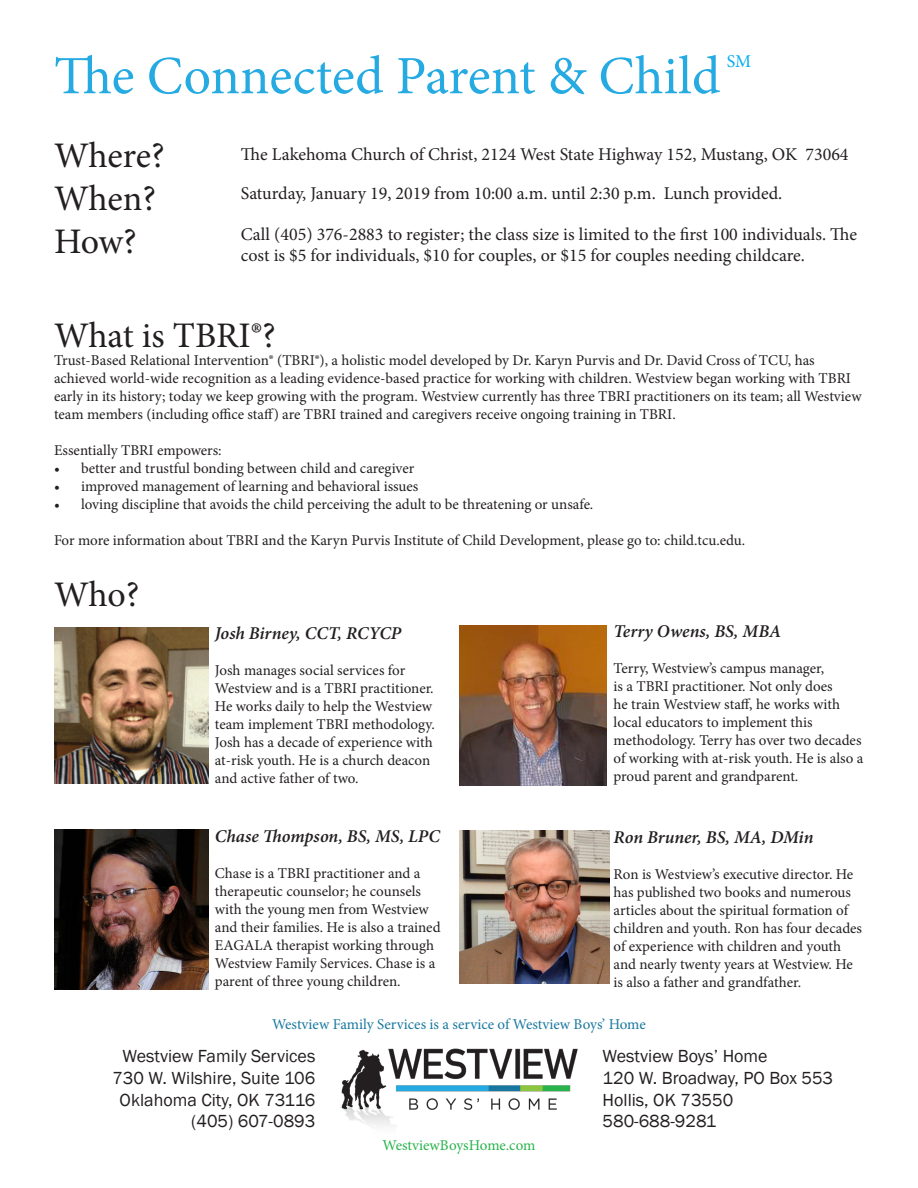
<style>
.page{position:relative;width:918px;height:1188px;background:#fff}
.page>*{position:absolute;margin:0;border:0;box-sizing:border-box;transform-origin:0 0}
.t1{font:54px "Minion Pro";color:#25aae1}
.t2{font:36px "Minion Pro";letter-spacing:-.005em;color:#231f20}
.t3{font:18px/21.6px "Minion Pro";color:#231f20}
.t4{font:18px "Franklin Gothic";color:#231f20}
.t5{font:italic 600 18px "Minion Pro";color:#231f20}
.t6{font:18px "Minion Pro";color:#00aeef}
.t7{font:15px/18px "Minion Pro";color:#231f20}
.t8{font:15px "Minion Pro";color:#19789f}
.t9{font:15px "Minion Pro";color:#28b34b}
</style>
<div class="page">
<img style="left:340px;top:1048px;width:238px;height:78px">
<img style="left:54px;top:627px;width:154px;height:157px">
<img style="left:459px;top:830px;width:151px;height:153px">
<img style="left:54px;top:829px;width:154px;height:161px">
<img style="left:459px;top:626px;width:148px;height:159px">
<p class="t1" style="left:54px;top:40px;width:668px">The Connected Parent &amp; Child</p>
<p class="t6" style="left:727px;top:49px;width:26px">SM</p>
<p class="t2" style="left:54px;top:131px;width:112px">Where?</p>
<p class="t2" style="left:54px;top:174px;width:104px">When?</p>
<p class="t2" style="left:54px;top:218px;width:84px">How?</p>
<p class="t3" style="left:241px;top:144px;width:609px">The Lakehoma Church of Christ, 2124 West State Highway 152, Mustang, OK 73064</p>
<p class="t3" style="left:241px;top:183px;width:543px">Saturday, January 19, 2019 from 10:00 a.m. until 2:30 p.m. Lunch provided.</p>
<p class="t3" style="left:241px;top:223px;width:618px">Call (405) 376-2883 to register; the class size is limited to the first 100 individuals. The cost is $5 for individuals, $10 for couples, or $15 for couples needing childcare.</p>
<p class="t2" style="left:54px;top:311px;width:223px">What is TBRI®?</p>
<p class="t7" style="left:54px;top:351px;width:809px">Trust-Based Relational Intervention® (TBRI®), a holistic model developed by Dr. Karyn Purvis and Dr. David Cross of TCU, has achieved world-wide recognition as a leading evidence-based practice for working with children. Westview began working with TBRI early in its history; today we keep growing with the program. Westview currently has three TBRI practitioners on its team; all Westview team members (including office staff) are TBRI trained and caregivers receive ongoing training in TBRI.</p>
<p class="t7" style="left:54px;top:441px;width:169px">Essentially TBRI empowers:</p>
<p class="t7" style="left:54px;top:459px;width:362px">• better and trustful bonding between child and caregiver</p>
<p class="t7" style="left:54px;top:477px;width:366px">• improved management of learning and behavioral issues</p>
<p class="t7" style="left:54px;top:495px;width:541px">• loving discipline that avoids the child perceiving the adult to be threatening or unsafe.</p>
<p class="t7" style="left:54px;top:531px;width:693px">For more information about TBRI and the Karyn Purvis Institute of Child Development, please go to: child.tcu.edu.</p>
<p class="t2" style="left:54px;top:570px;width:87px">Who?</p>
<p class="t5" style="left:614px;top:619px;width:169px">Terry Owens, BS, MBA</p>
<p class="t7" style="left:614px;top:660px;width:251px">Terry, Westview’s campus manager,<br>is a TBRI practitioner. Not only does<br>he train Westview staff, he works with local educators to implement this methodology. Terry has over two decades of working with at-risk youth. He is also a proud parent and grandparent.</p>
<p class="t5" style="left:215px;top:621px;width:188px">Josh Birney, CCT, RCYCP</p>
<p class="t7" style="left:215px;top:661px;width:221px">Josh manages social services for Westview and is a TBRI practitioner.<br>He works daily to help the Westview team implement TBRI methodology.<br>Josh has a decade of experience with at-risk youth. He is a church deacon and active father of two.</p>
<p class="t5" style="left:215px;top:824px;width:227px">Chase Thompson, BS, MS, LPC</p>
<p class="t7" style="left:215px;top:865px;width:227px">Chase is a TBRI practitioner and a therapeutic counselor; he counsels with the young men from Westview and their families. He is also a trained EAGALA therapist working through Westview Family Services. Chase is a parent of three young children.</p>
<p class="t5" style="left:614px;top:825px;width:201px">Ron Bruner, BS, MA, DMin</p>
<p class="t7" style="left:614px;top:866px;width:250px">Ron is Westview’s executive director. He has published two books and numerous articles about the spiritual formation of children and youth. Ron has four decades of experience with children and youth and nearly twenty years at Westview. He is also a father and grandfather.</p>
<p class="t8" style="left:272px;top:1014px;width:375px">Westview Family Services is a service of Westview Boys’ Home</p>
<p class="t4" style="left:123px;top:1045px;width:194px">Westview Family Services</p>
<p class="t4" style="left:112px;top:1067px;width:204px">730 W. Wilshire, Suite 106</p>
<p class="t4" style="left:120px;top:1088px;width:197px">Oklahoma City, OK 73116</p>
<p class="t4" style="left:191px;top:1110px;width:126px">(405) 607-0893</p>
<p class="t9" style="left:383px;top:1135px;width:154px">WestviewBoysHome.com</p>
<p class="t4" style="left:603px;top:1045px;width:167px">Westview Boys’ Home</p>
<p class="t4" style="left:603px;top:1067px;width:232px">120 W. Broadway, PO Box 553</p>
<p class="t4" style="left:603px;top:1088px;width:132px">Hollis, OK 73550</p>
<p class="t4" style="left:603px;top:1110px;width:115px">580-688-9281</p>
</div>
